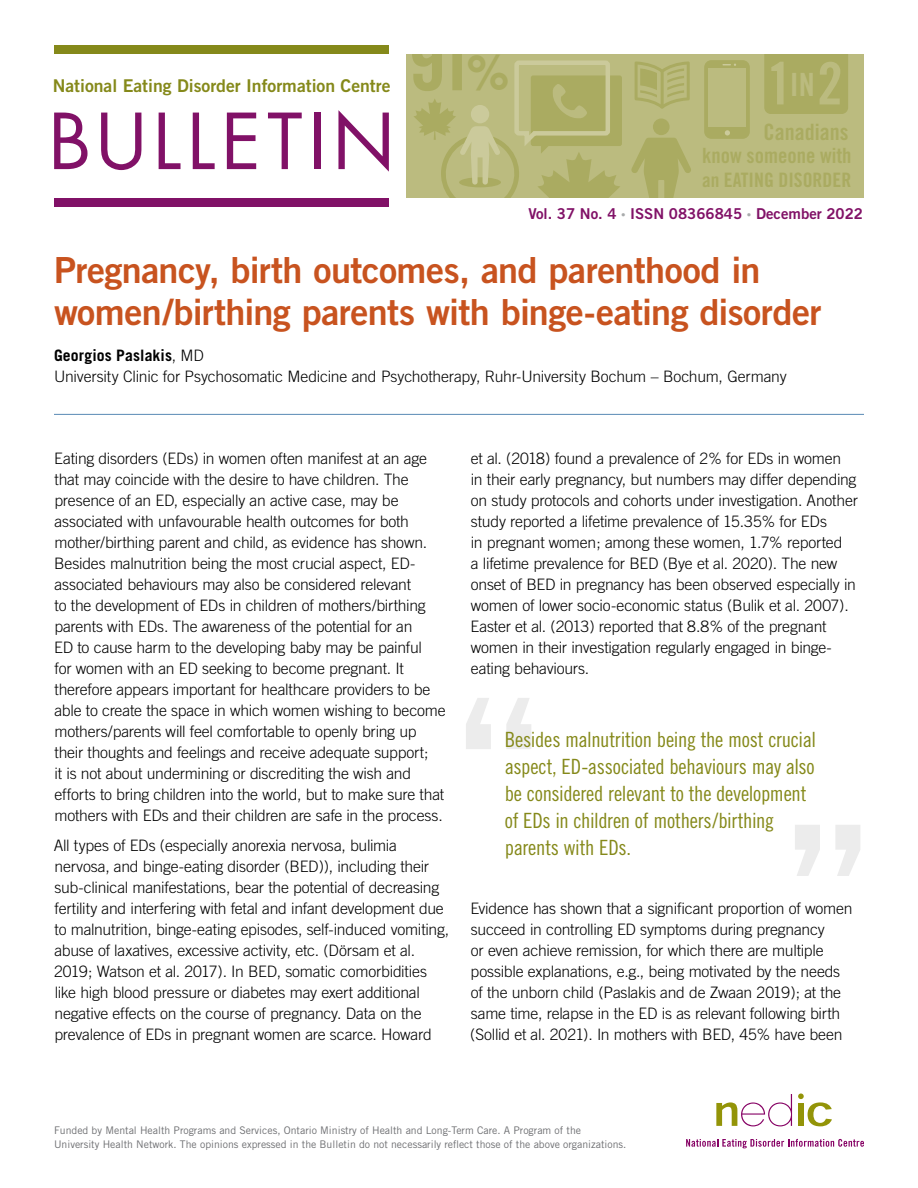
<style>
.page{position:relative;width:918px;height:1188px;background:#fff}
.page>*{position:absolute;margin:0;border:0;box-sizing:border-box;transform-origin:0 0}
.t1{font:84.9px "Trade Gothic Bold Cond Twenty";color:#aaab61}
.ACC_H1_Bulletin_header_H1{font:75px "Futura";letter-spacing:.08em;color:#811167}
.t2{font:58.35px "Trade Gothic Bold Cond Twenty";color:#bbbb7f}
.ACC_H1_Main_Header_Large_H1{font:36px/42px "Trade Gothic Bold Two";letter-spacing:-.015em;color:#c8531f}
.t3{font:22.5px "Trade Gothic Bold Cond Twenty";color:#aaab61}
.t4{font:21px/27px "Trade Gothic Cond Eighteen";letter-spacing:-.015em;color:#85891a}
.t5{font:21px "Trade Gothic Bold Cond Twenty";color:#aaab61}
.t6{font:19.8px "Trade Gothic Bold Cond Twenty";color:#aaab61}
.ACC_H1_Title_header_H1{font:17.7px "Trade Gothic Bold Two";color:#85891a}
.ACC_P_Body_Paragraph{font:300 15.75px/21px "Trade Gothic";letter-spacing:-.015em;color:#000}
.ACC_P_Body_Paragraph-2{font:700 15.75px "Trade Gothic";letter-spacing:.005em;color:#000}
.ACC_P_dates{font:15px "Trade Gothic Bold Two";color:#811167}
.t7{font:10.5px/13.5px "Trade Gothic";color:#6d6e71}
.s1{font-family:"Trade Gothic";font-weight:700;font-size:48.3px}
.s2{font-size:19.5px}
.s3{font-size:9px;color:#a9abac}
.s4{font-weight:300}
</style>
<div class="page">
<div style="left:406px;top:54px;width:458px;height:144px;background:#bbbb7f"></div>
<svg style="left:635px;top:61px;width:55px;height:48px"></svg>
<div style="left:653px;top:119px;width:17px;height:16px;background:#aaab61;border-radius:50%"></div>
<svg style="left:631px;top:138px;width:60px;height:60px"></svg>
<div style="left:704px;top:60px;width:46px;height:79px;background:#aaab61;border-radius:7px"></div>
<div style="left:708px;top:69px;width:38px;height:58px;background:#bbbb7f"></div>
<svg style="left:725px;top:130px;width:5px;height:6px"></svg>
<svg style="left:722px;top:64px;width:14px;height:2px"></svg>
<svg style="left:414px;top:60px;width:208px;height:138px"></svg>
<div style="left:764px;top:54px;width:84px;height:60px;background:#aaab61"></div>
<div style="left:54px;top:198px;width:335px;height:9px;background:#811167"></div>
<div style="left:54px;top:45px;width:335px;height:9px;background:#85891a"></div>
<svg style="left:686px;top:1139px;width:178px;height:9px"></svg>
<svg style="left:716px;top:1094px;width:76px;height:32px"></svg>
<svg style="left:798px;top:1094px;width:34px;height:32px"></svg>
<hr style="left:54px;top:414px;width:810px;height:1px;background:#5889b4">
<svg style="left:795px;top:825px;width:65px;height:51px"></svg>
<svg style="left:466px;top:698px;width:65px;height:51px"></svg>
<h1 class="ACC_H1_Title_header_H1" style="left:53px;top:75px;width:339px">National Eating Disorder Information Centre</h1>
<h1 class="ACC_H1_Bulletin_header_H1" style="left:48px;top:90px;width:348px">BULLETIN</h1>
<h1 class="t1" style="left:408px;top:8px;width:103px">91<span class="s1">%</span></h1>
<h3 class="t2" style="left:767px;top:48px;width:78px">1<sup>IN</sup>2</h3>
<h3 class="t3" style="left:764px;top:118px;width:86px">Canadians</h3>
<h3 class="t5" style="left:702px;top:143px;width:151px">know someone with</h3>
<p class="t6" style="left:702px;top:168px;width:150px"><span class="s2">an</span> EATING DISORDER</p>
<p class="ACC_P_dates" style="left:528px;top:205px;width:336px">Vol. 37 No. 4 <span class="s3">•</span> ISSN 08366845 <span class="s3">•</span> December 2022</p>
<h1 class="ACC_H1_Main_Header_Large_H1" style="left:54px;top:249px;width:769px">Pregnancy, birth outcomes, and parenthood in women/birthing parents with binge-eating disorder</h1>
<p class="ACC_P_Body_Paragraph-2" style="left:54px;top:346px;width:151px">Georgios Paslakis<span class="s4">, MD</span></p>
<p class="ACC_P_Body_Paragraph" style="left:54px;top:366px;width:734px">University Clinic for Psychosomatic Medicine and Psychotherapy, Ruhr-University Bochum – Bochum, Germany</p>
<p class="ACC_P_Body_Paragraph" style="left:54px;top:448px;width:393px">Eating disorders (EDs) in women often manifest at an age that may coincide with the desire to have children. The presence of an ED, especially an active case, may be associated with unfavourable health outcomes for both mother/birthing parent and child, as evidence has shown.<br>Besides malnutrition being the most crucial aspect, ED&shy;associated behaviours may also be considered relevant<br>to the development of EDs in children of mothers/birthing parents with EDs. The awareness of the potential for an<br>ED to cause harm to the developing baby may be painful<br>for women with an ED seeking to become pregnant. It therefore appears important for healthcare providers to be able to create the space in which women wishing to become mothers/parents will feel comfortable to openly bring up their thoughts and feelings and receive adequate support;<br>it is not about undermining or discrediting the wish and efforts to bring children into the world, but to make sure that mothers with EDs and their children are safe in the process.</p>
<p class="ACC_P_Body_Paragraph" style="left:54px;top:835px;width:397px">All types of EDs (especially anorexia nervosa, bulimia nervosa, and binge-eating disorder (BED)), including their sub-clinical manifestations, bear the potential of decreasing fertility and interfering with fetal and infant development due to malnutrition, binge-eating episodes, self-induced vomiting, abuse of laxatives, excessive activity, etc. (Dörsam et al.<br>2019; Watson et al. 2017). In BED, somatic comorbidities like high blood pressure or diabetes may exert additional negative effects on the course of pregnancy. Data on the prevalence of EDs in pregnant women are scarce. Howard</p>
<p class="ACC_P_Body_Paragraph" style="left:470px;top:448px;width:389px">et al. (2018) found a prevalence of 2% for EDs in women<br>in their early pregnancy, but numbers may differ depending on study protocols and cohorts under investigation. Another study reported a lifetime prevalence of 15.35% for EDs<br>in pregnant women; among these women, 1.7% reported<br>a lifetime prevalence for BED (Bye et al. 2020). The new onset of BED in pregnancy has been observed especially in women of lower socio-economic status (Bulik et al. 2007).<br>Easter et al. (2013) reported that 8.8% of the pregnant women in their investigation regularly engaged in binge&shy;eating behaviours.</p>
<h3 class="t4" style="left:505px;top:726px;width:313px">Besides malnutrition being the most crucial aspect, ED-associated behaviours may also be considered relevant to the development of EDs in children of mothers/birthing parents with EDs.</h3>
<p class="ACC_P_Body_Paragraph" style="left:470px;top:898px;width:384px">Evidence has shown that a significant proportion of women succeed in controlling ED symptoms during pregnancy<br>or even achieve remission, for which there are multiple possible explanations, e.g., being motivated by the needs of the unborn child (Paslakis and de Zwaan 2019); at the same time, relapse in the ED is as relevant following birth (Sollid et al. 2021). In mothers with BED, 45% have been</p>
<p class="t7" style="left:54px;top:1124px;width:574px">Funded by Mental Health Programs and Services, Ontario Ministry of Health and Long-Term Care. A Program of the<br>University Health Network. The opinions expressed in the Bulletin do not necessarily reflect those of the above organizations.</p>
</div>
